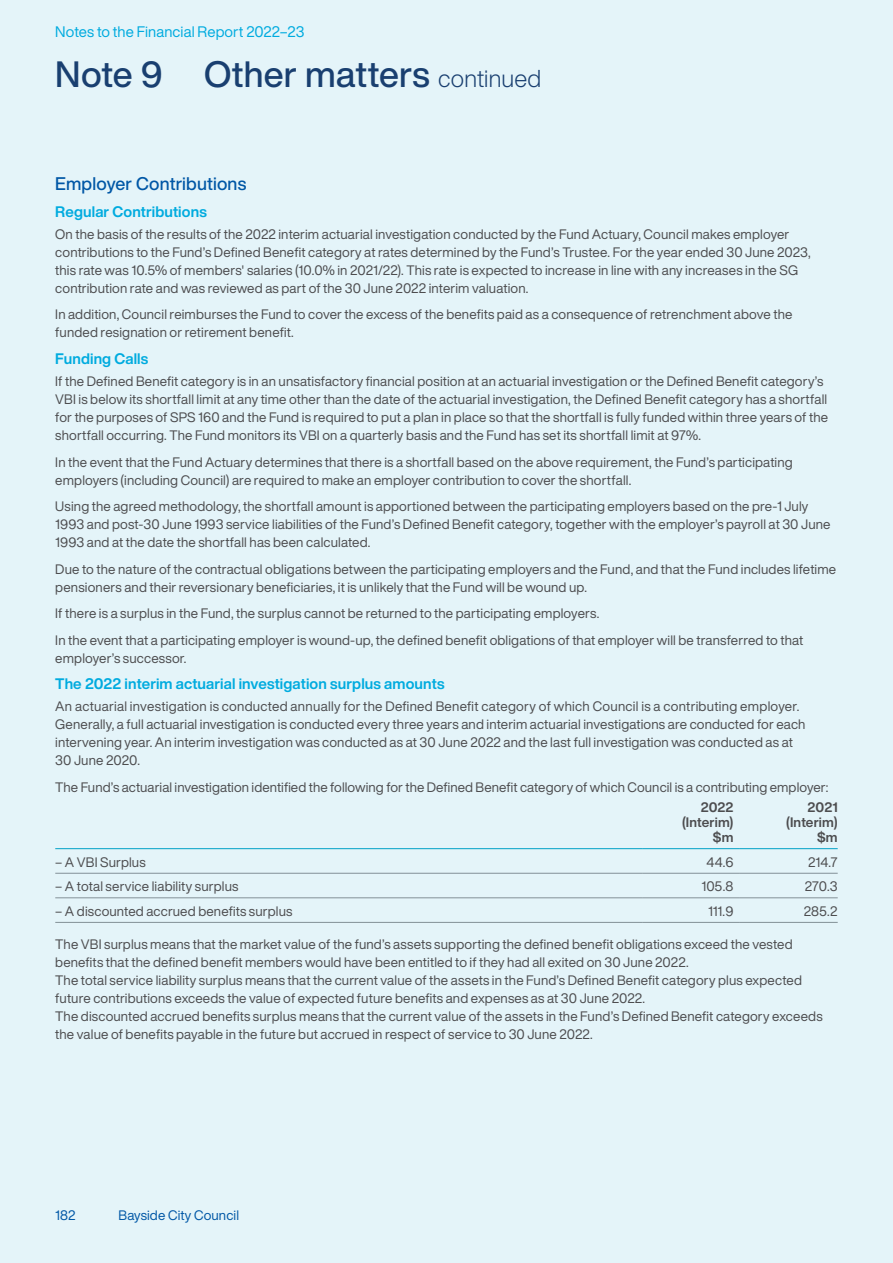
<style>
.page{position:relative;width:893px;height:1263px;background:#e4f4f9}
.page>*{position:absolute;margin:0;border:0;box-sizing:border-box;transform-origin:0 0}
.t1{font:500 36px "Helvetica Now Display";letter-spacing:.005em;color:#193f70}
.t2{font:500 18px "Helvetica Now Display";letter-spacing:.01em;color:#0057a6}
.t3{font:700 15px "Helvetica Now Display";letter-spacing:.01em;color:#00abdf}
.t4{font:15px "Helvetica Now Display";letter-spacing:.005em;color:#00abdf}
.t5{font:13.5px/18px "Helvetica Now Display";letter-spacing:.01em;color:#4d4d4f}
.t6{font:700 13.5px/15px "Helvetica Now Display";letter-spacing:.005em;color:#4d4d4f;text-align:right}
.t7{font:13.5px "Helvetica Now Display";letter-spacing:.01em;color:#0057a6}
.s1{font-weight:300;font-size:24px}
</style>
<div class="page">
<hr style="left:55px;top:873px;width:587px;height:1px;background:#839097">
<hr style="left:642px;top:873px;width:98px;height:1px;background:#839097">
<hr style="left:740px;top:873px;width:98px;height:1px;background:#839097">
<hr style="left:55px;top:897px;width:587px;height:1px;background:#839097">
<hr style="left:642px;top:897px;width:98px;height:1px;background:#839097">
<hr style="left:740px;top:897px;width:98px;height:1px;background:#839097">
<hr style="left:55px;top:922px;width:587px;height:1px;background:#839097">
<hr style="left:642px;top:922px;width:98px;height:1px;background:#839097">
<hr style="left:740px;top:922px;width:98px;height:1px;background:#839097">
<hr style="left:55px;top:848px;width:587px;height:1px;background:#00a1c7">
<hr style="left:642px;top:848px;width:98px;height:1px;background:#00a1c7">
<hr style="left:740px;top:848px;width:98px;height:1px;background:#00a1c7">
<p class="t4" style="left:55px;top:21px;width:251px">Notes to the Financial Report 2022–23</p>
<h1 class="t1" style="left:55px;top:49px;width:488px">Note 9 Other matters <span class="s1">continued</span></h1>
<h2 class="t2" style="left:55px;top:171px;width:193px">Employer Contributions</h2>
<p class="t3" style="left:55px;top:201px;width:153px">Regular Contributions</p>
<p class="t5" style="left:55px;top:225px;width:757px">On the basis of the results of the 2022 interim actuarial investigation conducted by the Fund Actuary, Council makes employer contributions to the Fund’s Defined Benefit category at rates determined by the Fund’s Trustee. For the year ended 30 June 2023, this rate was 10.5% of members' salaries (10.0% in 2021/22). This rate is expected to increase in line with any increases in the SG contribution rate and was reviewed as part of the 30 June 2022 interim valuation.</p>
<p class="t5" style="left:55px;top:305px;width:739px">In addition, Council reimburses the Fund to cover the excess of the benefits paid as a consequence of retrenchment above the funded resignation or retirement benefit.</p>
<p class="t3" style="left:55px;top:348px;width:95px">Funding Calls</p>
<p class="t5" style="left:55px;top:372px;width:774px">If the Defined Benefit category is in an unsatisfactory financial position at an actuarial investigation or the Defined Benefit category’s VBI is below its shortfall limit at any time other than the date of the actuarial investigation, the Defined Benefit category has a shortfall for the purposes of SPS 160 and the Fund is required to put a plan in place so that the shortfall is fully funded within three years of the shortfall occurring. The Fund monitors its VBI on a quarterly basis and the Fund has set its shortfall limit at 97%.</p>
<p class="t5" style="left:55px;top:453px;width:739px">In the event that the Fund Actuary determines that there is a shortfall based on the above requirement, the Fund’s participating employers (including Council) are required to make an employer contribution to cover the shortfall.</p>
<p class="t5" style="left:55px;top:497px;width:777px">Using the agreed methodology, the shortfall amount is apportioned between the participating employers based on the pre-1 July<br>1993 and post-30 June 1993 service liabilities of the Fund’s Defined Benefit category, together with the employer’s payroll at 30 June<br>1993 and at the date the shortfall has been calculated.</p>
<p class="t5" style="left:55px;top:560px;width:782px">Due to the nature of the contractual obligations between the participating employers and the Fund, and that the Fund includes lifetime pensioners and their reversionary beneficiaries, it is unlikely that the Fund will be wound up.</p>
<p class="t5" style="left:55px;top:600px;width:750px;line-height:26.5px">If there is a surplus in the Fund, the surplus cannot be returned to the participating employers.<br>In the event that a participating employer is wound-up, the defined benefit obligations of that employer will be transferred to that</p>
<p class="t5" style="left:55px;top:649px;width:133px">employer’s successor.</p>
<p class="t3" style="left:55px;top:673px;width:391px">The 2022 interim actuarial investigation surplus amounts</p>
<p class="t5" style="left:55px;top:697px;width:752px">An actuarial investigation is conducted annually for the Defined Benefit category of which Council is a contributing employer.<br>Generally, a full actuarial investigation is conducted every three years and interim actuarial investigations are conducted for each intervening year. An interim investigation was conducted as at 30 June 2022 and the last full investigation was conducted as at 30 June 2020.</p>
<p class="t5" style="left:55px;top:778px;width:774px">The Fund’s actuarial investigation identified the following for the Defined Benefit category of which Council is a contributing employer:</p>
<p class="t6" style="left:682px;top:800px;width:53px">2022 (Interim) $m</p>
<p class="t6" style="left:786px;top:800px;width:53px">2021 (Interim) $m</p>
<p class="t5" style="left:55px;top:853px;width:92px">– A VBI Surplus</p>
<p class="t5" style="left:706px;top:853px;width:29px">44.6</p>
<p class="t5" style="left:808px;top:853px;width:31px">214.7</p>
<p class="t5" style="left:55px;top:877px;width:185px">– A total service liability surplus</p>
<p class="t5" style="left:701px;top:877px;width:34px">105.8</p>
<p class="t5" style="left:805px;top:877px;width:34px">270.3</p>
<p class="t5" style="left:55px;top:902px;width:239px">– A discounted accrued benefits surplus</p>
<p class="t5" style="left:708px;top:902px;width:27px">111.9</p>
<p class="t5" style="left:804px;top:902px;width:35px">285.2</p>
<p class="t5" style="left:55px;top:935px;width:769px">The VBI surplus means that the market value of the fund’s assets supporting the defined benefit obligations exceed the vested benefits that the defined benefit members would have been entitled to if they had all exited on 30 June 2022.<br>The total service liability surplus means that the current value of the assets in the Fund’s Defined Benefit category plus expected future contributions exceeds the value of expected future benefits and expenses as at 30 June 2022.<br>The discounted accrued benefits surplus means that the current value of the assets in the Fund’s Defined Benefit category exceeds the value of benefits payable in the future but accrued in respect of service to 30 June 2022.</p>
<p class="t7" style="left:55px;top:1205px;width:22px">182</p>
<p class="t7" style="left:119px;top:1205px;width:122px">Bayside City Council</p>
</div>
